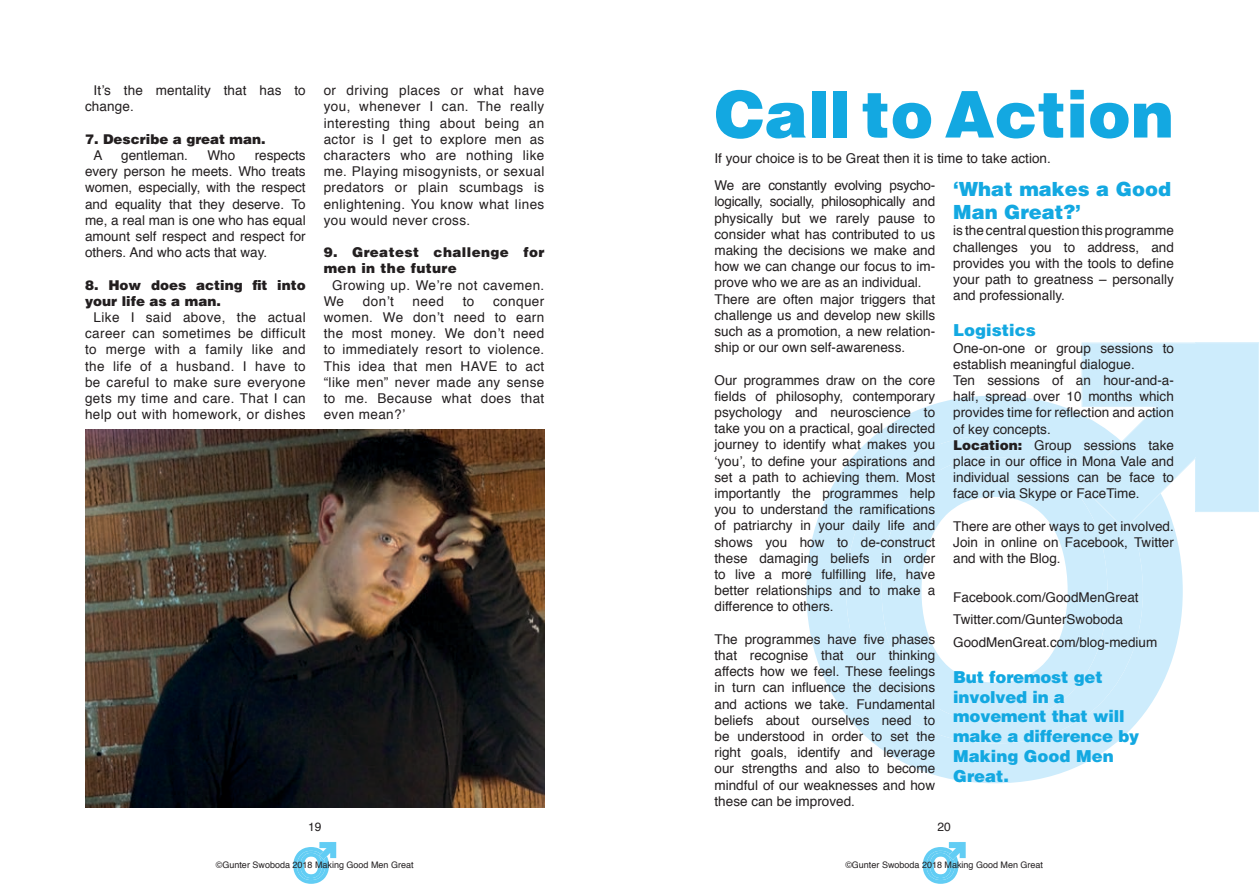
<style>
.page{position:relative;width:1259px;height:893px;background:#fff}
.page>*{position:absolute;margin:0;border:0;box-sizing:border-box;transform-origin:0 0}
.t1{font:900 64.5px "Helvetica";color:#13a8e1}
.t2{font:900 19.5px/23.4px "Helvetica";color:#13a8e1}
.t3{font:900 16.5px/19.8px "Helvetica";letter-spacing:-.01em;color:#13a8e1}
.t4{font:13.5px/16.2px "Helvetica";color:#231f20;text-align:justify}
.t5{font:900 13.5px/16.2px "Helvetica";color:#231f20}
.t6{font:900 13.5px/16.2px "Helvetica";letter-spacing:.03em;color:#231f20}
.t7{font:13.5px/16.2px "Helvetica";letter-spacing:.03em;color:#231f20}
.t8{font:12px "Helvetica";color:#231f20}
.t9{font:9px "Helvetica";color:#231f20}
.s1{font-weight:900}
</style>
<div class="page">
<svg style="left:293px;top:842px;width:43px;height:42px"></svg>
<svg style="left:922px;top:842px;width:43px;height:42px"></svg>
<img style="left:85px;top:429px;width:459px;height:379px">
<svg style="left:806px;top:396px;width:376px;height:387px;fill:#cdecfc"></svg>
<svg style="left:1079px;top:342px;width:180px;height:187px;background:#d3eefc"></svg>
<p class="t4" style="left:85px;top:83px;width:222px;text-indent:9px">It’s the mentality that has to change.</p>
<p class="t5" style="left:85px;top:130px;width:182px">7. Describe a great man.</p>
<p class="t4" style="left:94px;top:148px;width:11px">A</p>
<p class="t4" style="left:121px;top:148px;width:68px">gentleman.</p>
<p class="t4" style="left:207px;top:148px;width:29px">Who</p>
<p class="t4" style="left:85px;top:148px;width:222px;text-indent:170px">respects every person he meets. Who treats women, especially, with the respect and equality that they deserve. To me, a real man is one who has equal amount self respect and respect for others. And who acts that way.</p>
<p class="t5" style="left:85px;top:276px;width:222px">8. How does acting fit into your life as a man.</p>
<p class="t4" style="left:85px;top:310px;width:222px;text-indent:9px">Like I said above, the actual career can sometimes be difficult to merge with a family like and the life of a husband. I have to be careful to make sure everyone gets my time and care. That I can help out with homework, or dishes</p>
<p class="t4" style="left:324px;top:83px;width:222px">or driving places or what have you, whenever I can. The really interesting thing about being an actor is I get to explore men as characters who are nothing like me. Playing misogynists, or sexual predators or plain scumbags is enlightening. You know what lines you would never cross.</p>
<p class="t6" style="left:324px;top:244px;width:222px">9. Greatest challenge for men in the future</p>
<p class="t7" style="left:324px;top:277px;width:222px;text-indent:9px">Growing up. We’re not cavemen.<br>We</p>
<p class="t4" style="left:363px;top:293px;width:32px">don’t</p>
<p class="t4" style="left:413px;top:293px;width:33px">need</p>
<p class="t4" style="left:463px;top:293px;width:13px">to</p>
<p class="t4" style="left:324px;top:293px;width:222px;text-indent:169px">conquer women. We don’t need to earn the most money. We don’t need to immediately resort to violence.<br>This idea that men HAVE to act “like men” never made any sense to me. Because what does that even mean?’</p>
<h1 class="t1" style="left:714px;top:72px;width:461px">Call to Action</h1>
<p class="t4" style="left:714px;top:145px;width:338px;line-height:27px">If your choice is to be Great then it is time to take action.<br>We are constantly evolving psycho-</p>
<p class="t4" style="left:714px;top:194px;width:222px;text-align:left">logically, socially, philosophically and physically but we rarely pause to consider what has contributed to us making the decisions we make and how we can change our focus to im&shy;prove who we are as an individual.<br>There are often major triggers that challenge us and develop new skills such as a promotion, a new relation&shy;ship or our own self-awareness.</p>
<p class="t4" style="left:714px;top:372px;width:222px">Our programmes draw on the core fields of philosophy, contemporary psychology and neuroscience to take you on a practical, goal directed journey to identify what makes you ‘you’, to define your aspirations and set a path to achieving them. Most importantly the programmes help you to understand the ramifications of patriarchy in your daily life and shows you how to de-construct these damaging beliefs in order to live a more fulfilling life, have better relationships and to make a difference to others.</p>
<p class="t4" style="left:714px;top:631px;width:222px">The programmes have five phases that recognise that our thinking affects how we feel. These feelings in turn can influence the decisions and actions we take. Fundamental beliefs about ourselves need to be understood in order to set the right goals, identify and leverage our strengths and also to become mindful of our weaknesses and how these can be improved.</p>
<h2 class="t2" style="left:953px;top:177px;width:219px">‘What makes a Good<br>Man Great?’</h2>
<p class="t4" style="left:953px;top:223px;width:222px">is the central question this programme challenges you to address, and provides you with the tools to define your path to greatness – personally and professionally.</p>
<p class="t3" style="left:953px;top:320px;width:84px">Logistics</p>
<p class="t4" style="left:953px;top:340px;width:222px;text-align:left">One-on-one or group sessions to establish meaningful dialogue.<br>Ten sessions of an hour-and-a&shy;half, spread over 10 months which provides time for reflection and action of key concepts.<br><span class="s1">Location:</span> Group sessions take place in our office in Mona Vale and individual sessions can be face to face or via Skype or FaceTime.</p>
<p class="t4" style="left:953px;top:518px;width:222px">There are other ways to get involved.<br>Join in online on Facebook, Twitter and with the Blog.</p>
<p class="t4" style="left:953px;top:586px;width:206px;line-height:22.5px;text-align:left">Facebook.com/GoodMenGreat<br>Twitter.com/GunterSwoboda<br>GoodMenGreat.com/blog-medium</p>
<p class="t3" style="left:953px;top:666px;width:188px">But foremost get involved in a movement that will make a difference by<br>Making Good Men<br>Great.</p>
<p class="t8" style="left:308px;top:817px;width:15px">19</p>
<p class="t8" style="left:937px;top:817px;width:15px">20</p>
<p class="t9" style="left:216px;top:857px;width:199px">©Gunter Swoboda 2018 Making Good Men Great</p>
<p class="t9" style="left:845px;top:857px;width:199px">©Gunter Swoboda 2018 Making Good Men Great</p>
</div>
